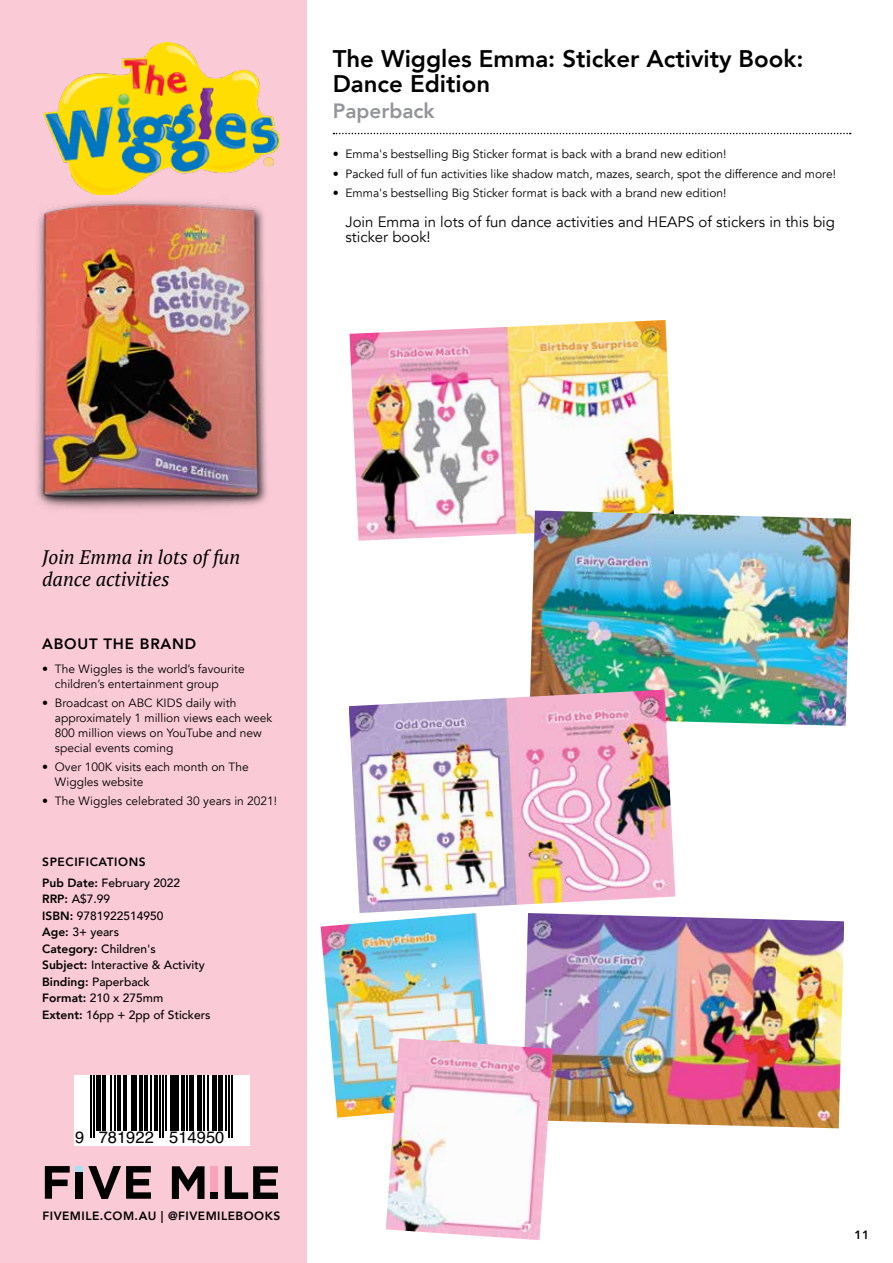
<style>
.page{position:relative;width:893px;height:1263px;background:#fff}
.page>*{position:absolute;margin:0;border:0;box-sizing:border-box;transform-origin:0 0}
.t1{font:800 24px/25.7px "Avenir";color:#000}
.t2{font:800 20.7px "Avenir";color:#939598}
.t3{font:italic 19.5px/22.5px "PT Serif";color:#000}
.t4{font:16.5px "Helvetica";color:#000}
.t5{font:15px/15px "Avenir";color:#000}
.t6{font:800 15px "Avenir";letter-spacing:.05em;color:#000}
.t7{font:12px/15px "Avenir";color:#000}
.t8{font:500 12px/16.5px "Avenir";color:#000}
.t9{font:800 12px/20.7px "Avenir";letter-spacing:.04em;color:#000}
.s1{font-weight:500}
.s2{font-weight:800}
</style>
<div class="page">
<div style="left:0;top:0;width:306px;height:1263px;background:#facbd7"></div>
<img style="left:43px;top:43px;width:236px;height:152px">
<div style="left:32px;top:197px;width:240px;height:320px;background:#f9cad6"></div>
<img style="left:22px;top:195px;width:258px;height:315px">
<div style="left:74px;top:1075px;width:175px;height:71px;background:#fff"></div>
<hr style="left:90px;top:1075px;width:2px;height:56px;background:#000">
<hr style="left:93px;top:1075px;width:2px;height:56px;background:#000">
<div style="left:96px;top:1075px;width:5px;height:56px;background:#000"></div>
<hr style="left:102px;top:1075px;width:3px;height:56px;background:#000">
<hr style="left:110px;top:1075px;width:1px;height:56px;background:#000">
<hr style="left:114px;top:1075px;width:2px;height:56px;background:#000">
<hr style="left:117px;top:1075px;width:3px;height:56px;background:#000">
<hr style="left:123px;top:1075px;width:3px;height:56px;background:#000">
<hr style="left:131px;top:1075px;width:1px;height:56px;background:#000">
<hr style="left:134px;top:1075px;width:3px;height:56px;background:#000">
<hr style="left:140px;top:1075px;width:3px;height:56px;background:#000">
<hr style="left:144px;top:1075px;width:3px;height:56px;background:#000">
<hr style="left:150px;top:1075px;width:2px;height:56px;background:#000">
<hr style="left:155px;top:1075px;width:3px;height:56px;background:#000">
<hr style="left:159px;top:1075px;width:2px;height:56px;background:#000">
<hr style="left:162px;top:1075px;width:2px;height:56px;background:#000">
<hr style="left:165px;top:1075px;width:2px;height:56px;background:#000">
<hr style="left:170px;top:1075px;width:4px;height:56px;background:#000">
<hr style="left:176px;top:1075px;width:3px;height:56px;background:#000">
<hr style="left:182px;top:1075px;width:3px;height:56px;background:#000">
<hr style="left:186px;top:1075px;width:2px;height:56px;background:#000">
<div style="left:189px;top:1075px;width:5px;height:56px;background:#000"></div>
<hr style="left:197px;top:1075px;width:4px;height:56px;background:#000">
<hr style="left:203px;top:1075px;width:1px;height:56px;background:#000">
<hr style="left:207px;top:1075px;width:2px;height:56px;background:#000">
<hr style="left:212px;top:1075px;width:4px;height:56px;background:#000">
<hr style="left:218px;top:1075px;width:4px;height:56px;background:#000">
<hr style="left:225px;top:1075px;width:2px;height:56px;background:#000">
<hr style="left:228px;top:1075px;width:2px;height:56px;background:#000">
<hr style="left:231px;top:1075px;width:2px;height:56px;background:#000">
<svg style="left:90px;top:1131px;width:5px;height:7px"></svg>
<svg style="left:159px;top:1131px;width:5px;height:7px"></svg>
<svg style="left:228px;top:1131px;width:5px;height:7px"></svg>
<div style="left:211px;top:1166px;width:7px;height:26px;background:#f6a3bb"></div>
<svg style="left:172px;top:1166px;width:33px;height:33px"></svg>
<div style="left:211px;top:1192px;width:7px;height:7px;background:#000"></div>
<svg style="left:225px;top:1166px;width:53px;height:33px"></svg>
<div style="left:76px;top:1166px;width:7px;height:6px;background:#aadff1"></div>
<svg style="left:45px;top:1166px;width:25px;height:33px"></svg>
<div style="left:76px;top:1172px;width:7px;height:27px;background:#000"></div>
<svg style="left:88px;top:1166px;width:63px;height:33px"></svg>
<img style="left:349px;top:320px;width:325px;height:221px">
<img style="left:529px;top:510px;width:322px;height:216px">
<img style="left:349px;top:690px;width:326px;height:223px">
<img style="left:524px;top:913px;width:320px;height:215px">
<img style="left:321px;top:913px;width:167px;height:205px">
<img style="left:386px;top:1038px;width:167px;height:202px">
<svg style="left:333px;top:133px;width:518px;height:1px"></svg>
<h1 class="t1" style="left:333px;top:45px;width:472px">The Wiggles Emma: Sticker Activity Book:<br>Dance Edition</h1>
<h2 class="t2" style="left:333px;top:95px;width:103px">Paperback</h2>
<p class="t7" style="left:333px;top:147px;width:395px">• Emma's bestselling Big Sticker format is back with a brand new edition!</p>
<p class="t7" style="left:333px;top:166px;width:505px">• Packed full of fun activities like shadow match, mazes, search, spot the difference and more!</p>
<p class="t7" style="left:333px;top:185px;width:395px">• Emma's bestselling Big Sticker format is back with a brand new edition!</p>
<p class="t5" style="left:345px;top:214px;width:491px">Join Emma in lots of fun dance activities and HEAPS of stickers in this big sticker book!</p>
<h3 class="t3" style="left:42px;top:545px;width:200px">Join Emma in lots of fun dance activities</h3>
<p class="t6" style="left:42px;top:632px;width:156px">ABOUT THE BRAND</p>
<p class="t7" style="left:55px;top:661px;width:191px;text-indent:-13px">• The Wiggles is the world’s favourite children’s entertainment group</p>
<p class="t7" style="left:55px;top:695px;width:219px;text-indent:-13px">• Broadcast on ABC KIDS daily with approximately 1 million views each week<br>800 million views on YouTube and new special events coming</p>
<p class="t7" style="left:55px;top:760px;width:195px;text-indent:-13px">• Over 100K visits each month on The<br>Wiggles website</p>
<p class="t7" style="left:42px;top:794px;width:237px">• The Wiggles celebrated 30 years in 2021!</p>
<p class="t9" style="left:42px;top:852px;width:140px">SPECIFICATIONS<br>Pub Date: <span class="s1">February 2022</span></p>
<p class="t8" style="left:42px;top:890px;width:170px"><span class="s2">RRP:</span> A$7.99<br><span class="s2">ISBN:</span> 9781922514950<br><span class="s2">Age:</span> 3+ years<br><span class="s2">Category:</span> Children's<br><span class="s2">Subject:</span> Interactive &amp; Activity<br><span class="s2">Binding:</span> Paperback<br><span class="s2">Format:</span> 210 x 275mm<br><span class="s2">Extent:</span> 16pp + 2pp of Stickers</p>
<h3 class="t4" style="left:75px;top:1125px;width:151px">9 781922 514950</h3>
<p class="t9" style="left:43px;top:1206px;width:239px">FIVEMILE.COM.AU | @FIVEMILEBOOKS</p>
<p class="t9" style="left:854px;top:1224px;width:16px">11</p>
</div>
